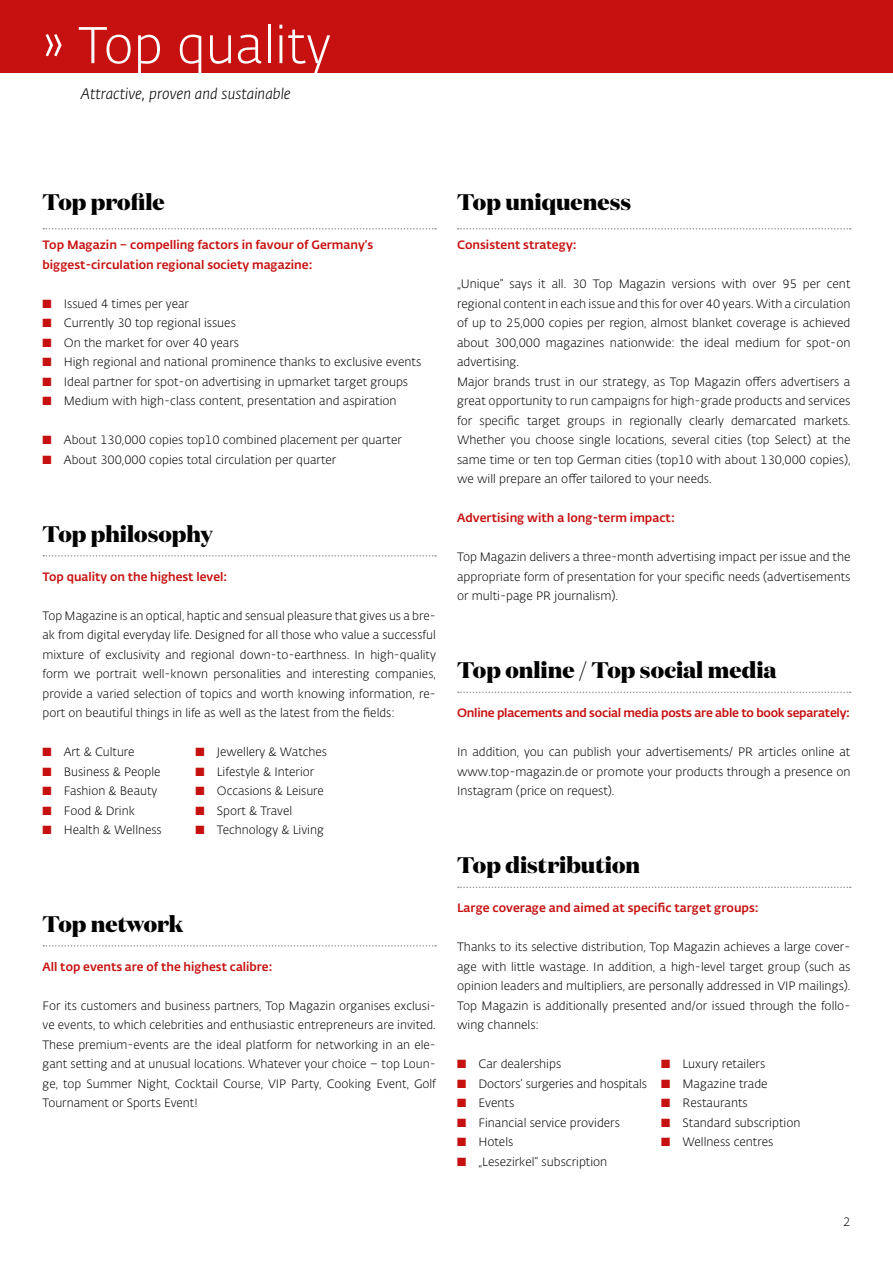
<style>
.page{position:relative;width:893px;height:1263px;background:#fff}
.page>*{position:absolute;margin:0;border:0;box-sizing:border-box;transform-origin:0 0}
.Überschrift{font:300 51px "Fedra Sans Alt Std";color:#fff}
.Überschrift-2{font:800 22.5px "Domaine Display";color:#000}
.Anleser{font:italic 300 15px "Fedra Sans Alt Std";color:#000}
.Anleser-2{font:300 12px/19.5px "Fedra Sans Alt Std";color:#000;text-align:justify}
.Anleser-3{font:500 12px "Fedra Sans Alt Std";color:#c61110}
.Anleser-4{font:500 12px "Fedra Sans Alt Std";letter-spacing:-.02em;color:#c61110}
.s1{color:#c61110}
</style>
<div class="page">
<div style="left:0;top:0;width:893px;height:72px;background:#c61110"></div>
<svg style="left:43px;top:228px;width:393px;height:2px"></svg>
<svg style="left:43px;top:555px;width:393px;height:2px"></svg>
<svg style="left:43px;top:945px;width:393px;height:2px"></svg>
<svg style="left:458px;top:692px;width:393px;height:1px"></svg>
<svg style="left:458px;top:887px;width:393px;height:1px"></svg>
<svg style="left:458px;top:228px;width:393px;height:2px"></svg>
<p class="Überschrift" style="left:43px;top:15px;width:290px">» Top quality</p>
<p class="Anleser" style="left:81px;top:85px;width:212px">Attractive, proven and sustainable</p>
<p class="Überschrift-2" style="left:43px;top:187px;width:124px">Top profile</p>
<p class="Anleser-3" style="left:43px;top:237px;width:332px">Top Magazin – compelling factors in favour of Germany’s</p>
<p class="Anleser-3" style="left:43px;top:257px;width:271px">biggest-circulation regional society magazine:</p>
<p class="Anleser-2" style="left:43px;top:294px;width:148px"><span class="s1">■</span> Issued 4 times per year</p>
<p class="Anleser-2" style="left:43px;top:313px;width:195px"><span class="s1">■</span> Currently 30 top regional issues</p>
<p class="Anleser-2" style="left:43px;top:333px;width:198px"><span class="s1">■</span> On the market for over 40 years</p>
<p class="Anleser-2" style="left:43px;top:352px;width:380px"><span class="s1">■</span> High regional and national prominence thanks to exclusive events</p>
<p class="Anleser-2" style="left:43px;top:372px;width:367px"><span class="s1">■</span> Ideal partner for spot-on advertising in upmarket target groups</p>
<p class="Anleser-2" style="left:43px;top:391px;width:356px"><span class="s1">■</span> Medium with high-class content, presentation and aspiration</p>
<p class="Anleser-2" style="left:43px;top:430px;width:361px"><span class="s1">■</span> About 130,000 copies top10 combined placement per quarter</p>
<p class="Anleser-2" style="left:43px;top:450px;width:295px"><span class="s1">■</span> About 300,000 copies total circulation per quarter</p>
<p class="Überschrift-2" style="left:43px;top:519px;width:172px">Top philosophy</p>
<p class="Anleser-3" style="left:43px;top:569px;width:186px">Top quality on the highest level:</p>
<p class="Anleser-2" style="left:43px;top:606px;width:395px">Top Magazine is an optical, haptic and sensual pleasure that gives us a bre&shy;ak from digital everyday life. Designed for all those who value a successful mixture of exclusivity and regional down-to-earthness. In high-quality form we portrait well-known personalities and interesting companies, provide a varied selection of topics and worth knowing information, re&shy;port on beautiful things in life as well as the latest from the fields:</p>
<p class="Anleser-2" style="left:43px;top:742px;width:94px"><span class="s1">■</span> Art &amp; Culture</p>
<p class="Anleser-2" style="left:196px;top:742px;width:133px"><span class="s1">■</span> Jewellery &amp; Watches</p>
<p class="Anleser-2" style="left:43px;top:762px;width:120px"><span class="s1">■</span> Business &amp; People</p>
<p class="Anleser-2" style="left:196px;top:762px;width:120px"><span class="s1">■</span> Lifestyle &amp; Interior</p>
<p class="Anleser-2" style="left:43px;top:781px;width:116px"><span class="s1">■</span> Fashion &amp; Beauty</p>
<p class="Anleser-2" style="left:196px;top:781px;width:130px"><span class="s1">■</span> Occasions &amp; Leisure</p>
<p class="Anleser-2" style="left:43px;top:801px;width:94px"><span class="s1">■</span> Food &amp; Drink</p>
<p class="Anleser-2" style="left:196px;top:801px;width:98px"><span class="s1">■</span> Sport &amp; Travel</p>
<p class="Anleser-2" style="left:43px;top:820px;width:121px"><span class="s1">■</span> Health &amp; Wellness</p>
<p class="Anleser-2" style="left:196px;top:820px;width:130px"><span class="s1">■</span> Technology &amp; Living</p>
<p class="Überschrift-2" style="left:43px;top:909px;width:142px">Top network</p>
<p class="Anleser-3" style="left:43px;top:959px;width:231px">All top events are of the highest calibre:</p>
<p class="Anleser-2" style="left:43px;top:996px;width:395px">For its customers and business partners, Top Magazin organises exclusi&shy;ve events, to which celebrities and enthusiastic entrepreneurs are invited.<br>These premium-events are the ideal platform for networking in an ele&shy;gant setting and at unusual locations. Whatever your choice – top Loun&shy;ge, top Summer Night, Cocktail Course, VIP Party, Cooking Event, Golf Tournament or Sports Event!</p>
<p class="Überschrift-2" style="left:457px;top:187px;width:175px">Top uniqueness</p>
<p class="Anleser-3" style="left:457px;top:237px;width:121px">Consistent strategy:</p>
<p class="Anleser-2" style="left:457px;top:274px;width:395px">„Unique” says it all. 30 Top Magazin versions with over 95 per cent regional content in each issue and this for over 40 years. With a circulation of up to 25,000 copies per region, almost blanket coverage is achieved about 300,000 magazines nationwide: the ideal medium for spot-on advertising.</p>
<p class="Anleser-2" style="left:457px;top:372px;width:395px">Major brands trust in our strategy, as Top Magazin offers advertisers a great opportunity to run campaigns for high-grade products and services for specific target groups in regionally clearly demarcated markets.<br>Whether you choose single locations, several cities (top Select) at the same time or ten top German cities (top10 with about 130,000 copies), we will prepare an offer tailored to your needs.</p>
<p class="Anleser-3" style="left:457px;top:510px;width:219px">Advertising with a long-term impact:</p>
<p class="Anleser-2" style="left:457px;top:547px;width:395px">Top Magazin delivers a three-month advertising impact per issue and the appropriate form of presentation for your specific needs (advertisements or multi-page PR journalism).</p>
<p class="Überschrift-2" style="left:457px;top:655px;width:321px">Top online / Top social media</p>
<p class="Anleser-4" style="left:457px;top:705px;width:394px">Online placements and social media posts are able to book separately:</p>
<p class="Anleser-2" style="left:457px;top:742px;width:395px">In addition, you can publish your advertisements/ PR articles online at www.top-magazin.de or promote your products through a presence on Instagram (price on request).</p>
<p class="Überschrift-2" style="left:457px;top:850px;width:184px">Top distribution</p>
<p class="Anleser-3" style="left:457px;top:900px;width:303px">Large coverage and aimed at specific target groups:</p>
<p class="Anleser-2" style="left:457px;top:937px;width:395px">Thanks to its selective distribution, Top Magazin achieves a large cover&shy;age with little wastage. In addition, a high-level target group (such as opinion leaders and multipliers, are personally addressed in VIP mailings).<br>Top Magazin is additionally presented and/or issued through the follo&shy;wing channels:</p>
<p class="Anleser-2" style="left:457px;top:1054px;width:106px"><span class="s1">■</span> Car dealerships</p>
<p class="Anleser-2" style="left:661px;top:1054px;width:105px"><span class="s1">■</span> Luxury retailers</p>
<p class="Anleser-2" style="left:457px;top:1074px;width:312px"><span class="s1">■</span> Doctors’ surgeries and hospitals <span class="s1">■</span> Magazine trade</p>
<p class="Anleser-2" style="left:457px;top:1093px;width:59px"><span class="s1">■</span> Events</p>
<p class="Anleser-2" style="left:661px;top:1093px;width:88px"><span class="s1">■</span> Restaurants</p>
<p class="Anleser-2" style="left:457px;top:1113px;width:164px"><span class="s1">■</span> Financial service providers</p>
<p class="Anleser-2" style="left:661px;top:1113px;width:141px"><span class="s1">■</span> Standard subscription</p>
<p class="Anleser-2" style="left:457px;top:1132px;width:58px"><span class="s1">■</span> Hotels</p>
<p class="Anleser-2" style="left:661px;top:1132px;width:114px"><span class="s1">■</span> Wellness centres</p>
<p class="Anleser-2" style="left:457px;top:1152px;width:152px"><span class="s1">■</span> „Lesezirkel“ subscription</p>
<p class="Anleser-2" style="left:843px;top:1212px;width:9px">2</p>
</div>
